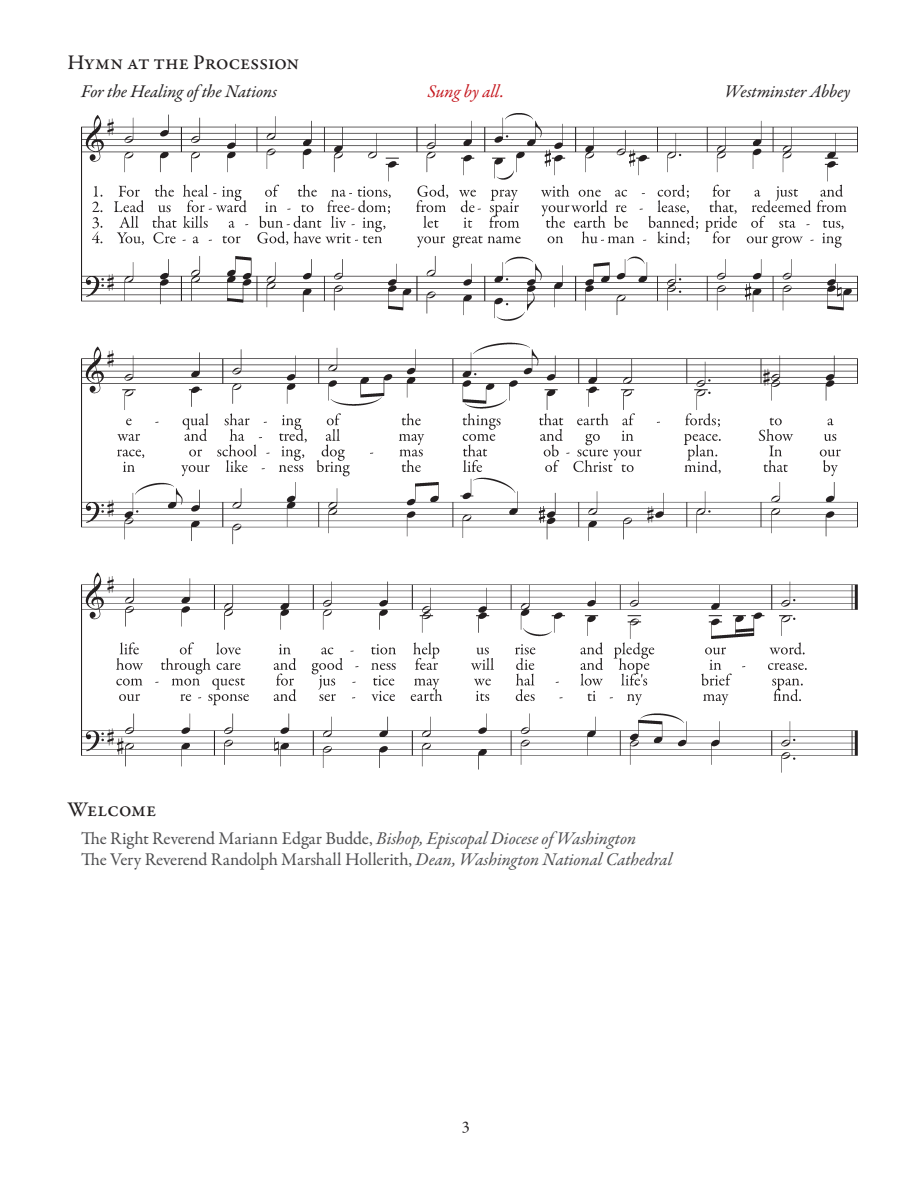
<style>
.page{position:relative;width:918px;height:1188px;background:#fff}
.page>*{position:absolute;margin:0;border:0;box-sizing:border-box;transform-origin:0 0}
.t1{font:500 21px "Garamond Premr Pro";letter-spacing:-.015em;color:#231f20}
.t2{font:18px/21px "Garamond Premr Pro";color:#4d4d4f}
.t3{font:italic 18px "Garamond Premr Pro";letter-spacing:-.01em;color:#231f20}
.t4{font:italic 18px "Garamond Premr Pro";letter-spacing:-.005em;color:#c4151c}
.t5{font:16.5px "Garamond Premr Pro";color:#231f20}
.s1{font-style:italic}
</style>
<div class="page">
<img style="left:81px;top:114px;width:777px;height:659px">
<p class="t1" style="left:68px;top:50px;width:233px">Hymn at the Procession</p>
<p class="t3" style="left:81px;top:80px;width:198px">For the Healing of the Nations</p>
<p class="t4" style="left:427px;top:80px;width:78px">Sung by all.</p>
<p class="t3" style="left:725px;top:80px;width:127px">Westminster Abbey</p>
<p class="t1" style="left:68px;top:797px;width:91px">Welcome</p>
<p class="t2" style="left:81px;top:828px;width:593px">The Right Reverend Mariann Edgar Budde, <span class="s1">Bishop, Episcopal Diocese of Washington<br></span>The Very Reverend Randolph Marshall Hollerith, <span class="s1">Dean, Washington National Cathedral</span></p>
<p class="t5" style="left:462px;top:1117px;width:10px">3</p>
</div>
